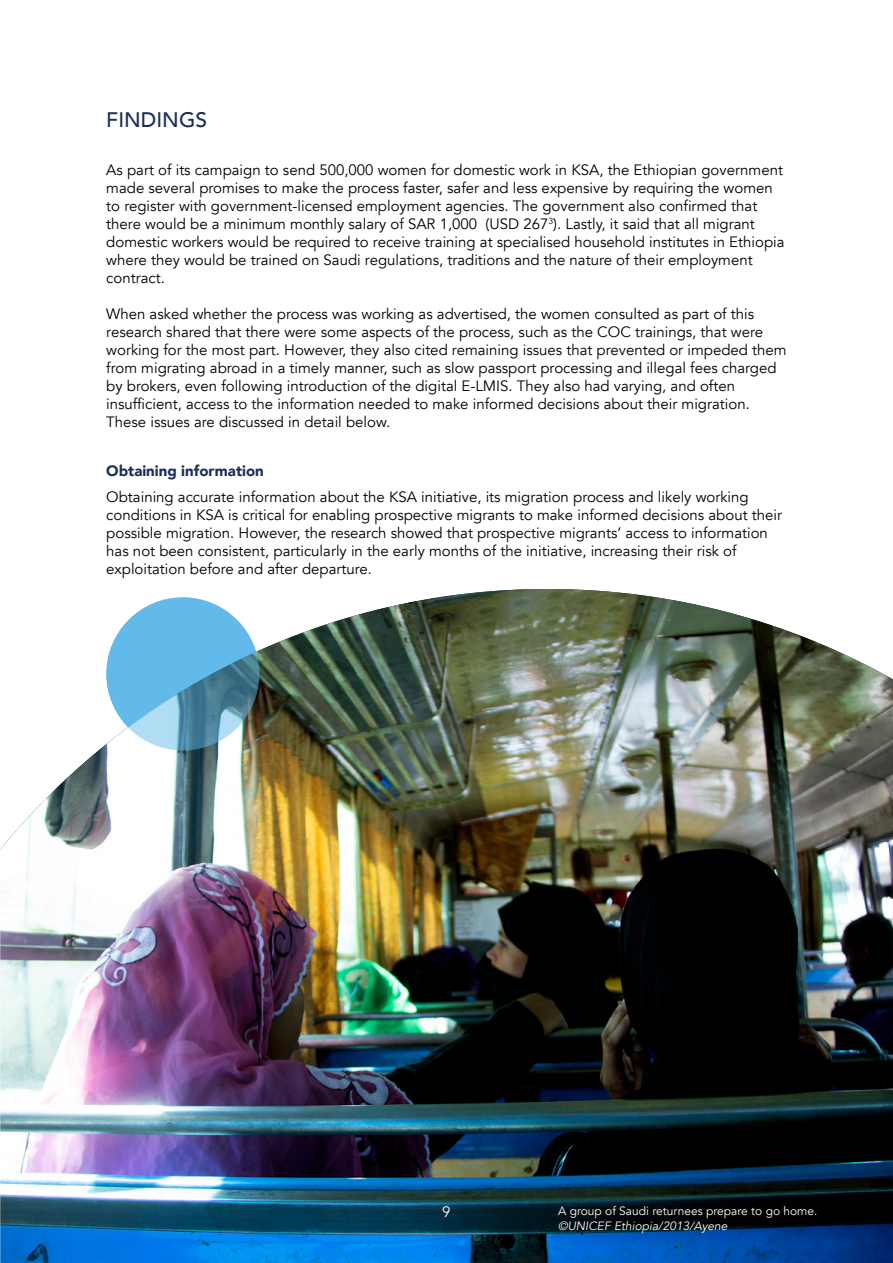
<style>
.page{position:relative;width:893px;height:1263px;background:#fff}
.page>*{position:absolute;margin:0;border:0;box-sizing:border-box;transform-origin:0 0}
.t1{font:500 21px "Avenir";color:#1f2e56}
.t2{font:15px/18px "Avenir";color:#000}
.t3{font:900 15px "Avenir";color:#1f2e56}
.t4{font:15px "Avenir";color:#fff}
.t5{font:12px "Avenir";color:#fffdf1}
.t6{font:italic 12px "Avenir";color:#fffdf1}
</style>
<div class="page">
<img style="left:0;top:589px;width:893px;height:674px">
<svg style="left:106px;top:597px;width:153px;height:153px;background:#63add4"></svg>
<h1 class="t1" style="left:106px;top:102px;width:102px">FINDINGS</h1>
<p class="t2" style="left:106px;top:161px;width:680px">As part of its campaign to send 500,000 women for domestic work in KSA, the Ethiopian government made several promises to make the process faster, safer and less expensive by requiring the women to register with government-licensed employment agencies. The government also confirmed that there would be a minimum monthly salary of SAR 1,000 (USD 267<sup>3</sup>). Lastly, it said that all migrant domestic workers would be required to receive training at specialised household institutes in Ethiopia where they would be trained on Saudi regulations, traditions and the nature of their employment contract.</p>
<p class="t2" style="left:106px;top:305px;width:682px">When asked whether the process was working as advertised, the women consulted as part of this research shared that there were some aspects of the process, such as the COC trainings, that were working for the most part. However, they also cited remaining issues that prevented or impeded them from migrating abroad in a timely manner, such as slow passport processing and illegal fees charged by brokers, even following introduction of the digital E-LMIS. They also had varying, and often insufficient, access to the information needed to make informed decisions about their migration.<br>These issues are discussed in detail below.</p>
<p class="t3" style="left:106px;top:458px;width:159px">Obtaining information</p>
<p class="t2" style="left:106px;top:488px;width:677px">Obtaining accurate information about the KSA initiative, its migration process and likely working conditions in KSA is critical for enabling prospective migrants to make informed decisions about their possible migration. However, the research showed that prospective migrants’ access to information has not been consistent, particularly in the early months of the initiative, increasing their risk of exploitation before and after departure.</p>
<p class="t4" style="left:442px;top:1203px;width:10px">9</p>
<p class="t5" style="left:558px;top:1204px;width:261px">A group of Saudi returnees prepare to go home.</p>
<p class="t6" style="left:558px;top:1218px;width:171px">©UNICEF Ethiopia/2013/Ayene</p>
</div>
